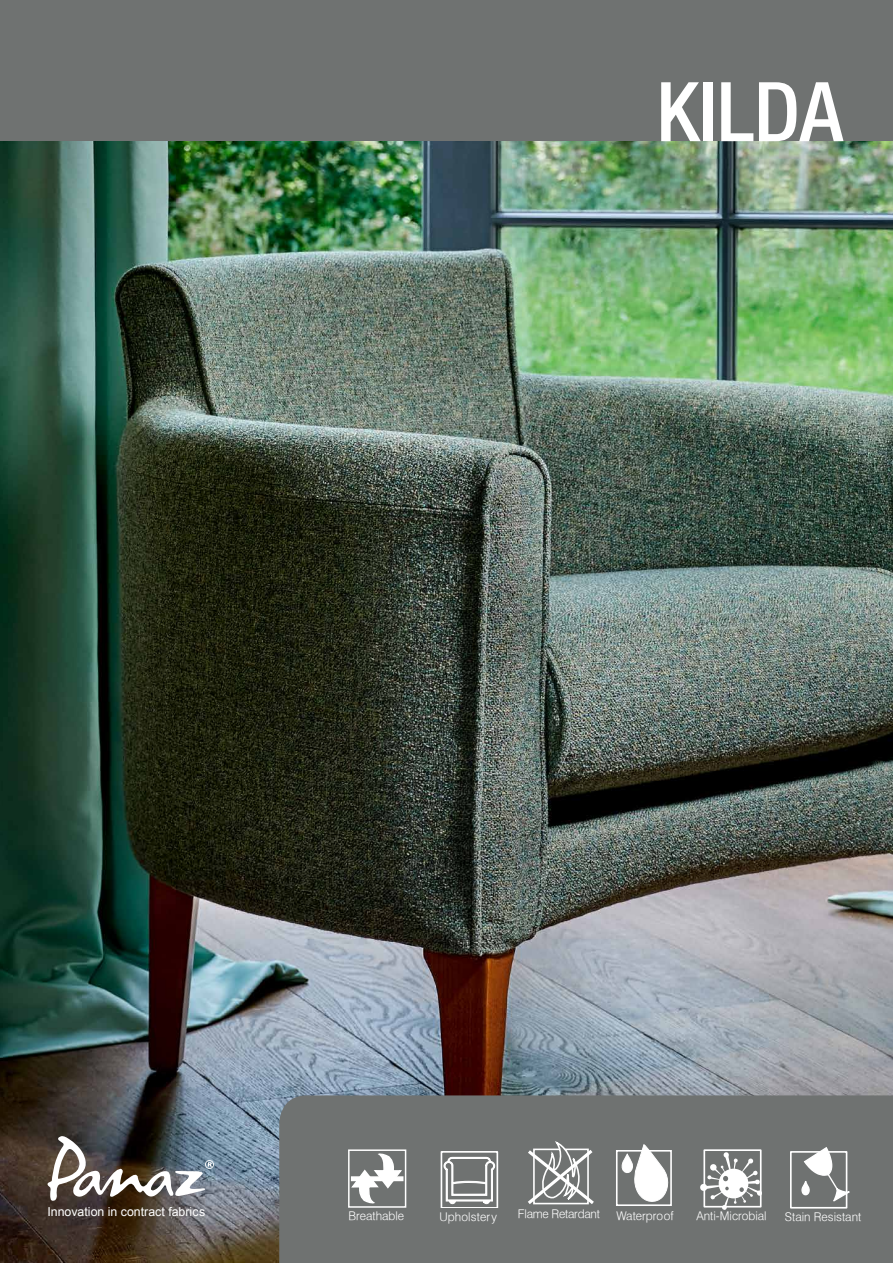
<style>
.page{position:relative;width:893px;height:1263px;background:#fff}
.page>*{position:absolute;margin:0;border:0;box-sizing:border-box;transform-origin:0 0}
.t1{font:500 condensed 82.5px "Helvetica Neue LT Std";color:#fff}
.t2{font:12.3px "Arial";color:#fff}
.t3{font:300 12px "Halvett";color:#fff}
.t4{font:300 12px "Halvett";letter-spacing:-.02em;color:#fff}
</style>
<div class="page">
<img style="left:0;top:141px;width:893px;height:1122px">
<div style="left:279px;top:1095px;width:614px;height:168px;background:#6f7271"></div>
<div style="left:0;top:0;width:893px;height:141px;background:#6f7271"></div>
<div style="left:441px;top:1151px;width:57px;height:57px;border:2px solid #fff"></div>
<svg style="left:443px;top:1157px;width:52px;height:47px"></svg>
<svg style="left:801px;top:1147px;width:49px;height:54px"></svg>
<div style="left:790px;top:1151px;width:57px;height:57px;border:2px solid #fff"></div>
<svg style="left:528px;top:1140px;width:66px;height:65px"></svg>
<div style="left:703px;top:1149px;width:59px;height:58px;border:2px solid #fff"></div>
<svg style="left:700px;top:1151px;width:62px;height:59px"></svg>
<svg style="left:621px;top:1144px;width:50px;height:59px"></svg>
<div style="left:616px;top:1150px;width:56px;height:56px;border:2px solid #fff"></div>
<div style="left:641px;top:1172px;width:22px;height:22px;background:#fff"></div>
<div style="left:348px;top:1149px;width:58px;height:59px;border:2px solid #fff"></div>
<svg style="left:350px;top:1153px;width:54px;height:52px"></svg>
<svg style="left:46px;top:1134px;width:168px;height:68px"></svg>
<h1 class="t1" style="left:656px;top:63px;width:188px">KILDA</h1>
<p class="t2" style="left:47px;top:1204px;width:160px">Innovation in contract fabrics</p>
<p class="t3" style="left:348px;top:1209px;width:57px">Breathable</p>
<p class="t3" style="left:439px;top:1209px;width:59px">Upholstery</p>
<p class="t4" style="left:518px;top:1207px;width:83px">Flame Retardant</p>
<p class="t3" style="left:616px;top:1208px;width:59px">Waterproof</p>
<p class="t3" style="left:696px;top:1208px;width:72px">Anti-Microbial</p>
<p class="t3" style="left:785px;top:1210px;width:78px">Stain Resistant</p>
</div>
